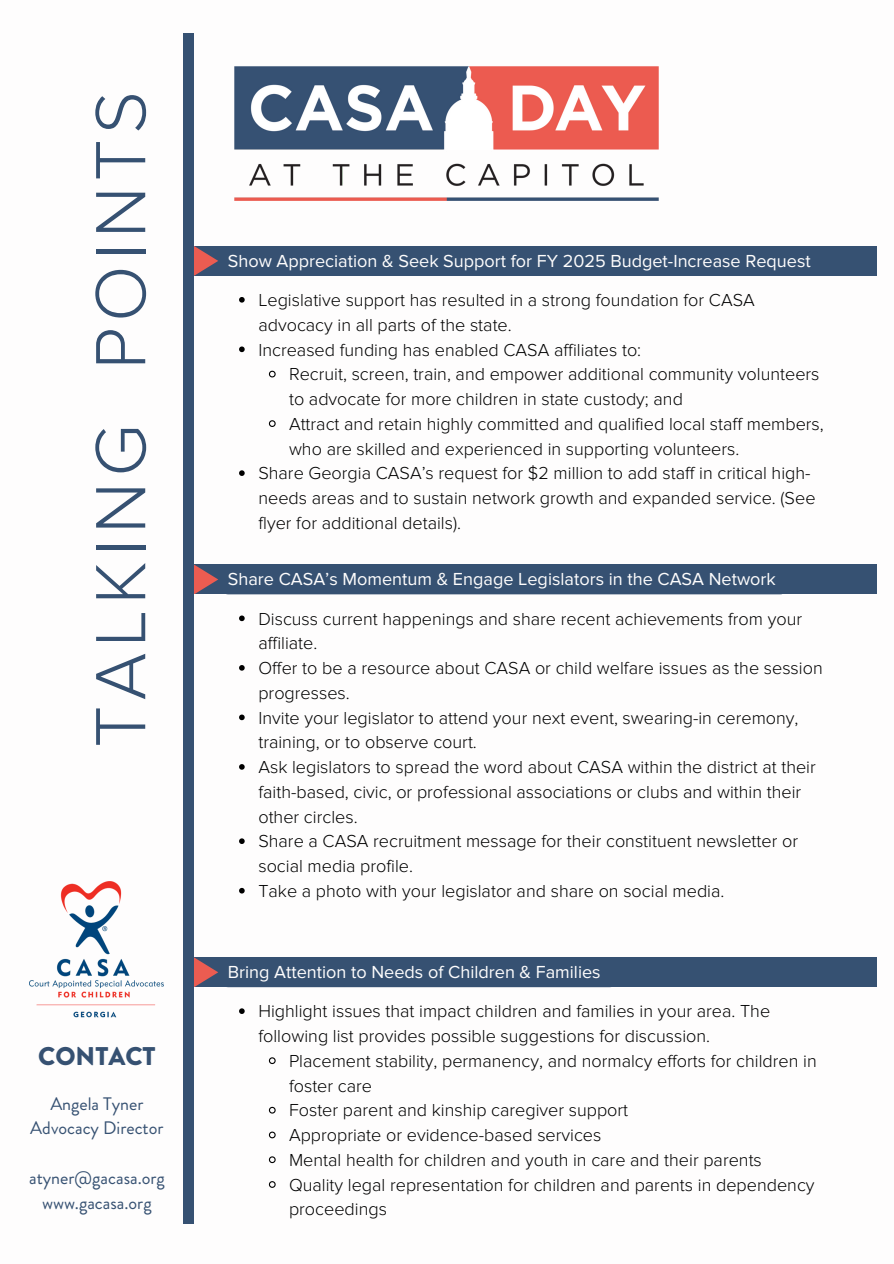
<style>
.page{position:relative;width:894px;height:1264px;background:#fff}
.page>*{position:absolute;margin:0;border:0;box-sizing:border-box;transform-origin:0 0}
.t1{font:300 73.5px "Proxima Nova";letter-spacing:.075em;color:#365172}
.t2{font:900 25.5px "Brandon Grotesque";color:#365172}
.t3{font:300 18px/24.8px "Proxima Nova";color:#000}
.t4{font:18px "Proxima Nova";color:#fefdfd}
.t5{font:18px "Brandon Grotesque";color:#365172}
</style>
<div class="page">
<div style="left:183px;top:33px;width:11px;height:1190px;background:#365172"></div>
<img style="left:234px;top:66px;width:424px;height:134px">
<div style="left:193px;top:246px;width:683px;height:30px;background:#365172"></div>
<div style="left:193px;top:564px;width:683px;height:30px;background:#365172"></div>
<div style="left:193px;top:957px;width:683px;height:30px;background:#365172"></div>
<svg style="left:194px;top:564px;width:24px;height:30px"></svg>
<svg style="left:194px;top:957px;width:24px;height:30px"></svg>
<svg style="left:194px;top:246px;width:24px;height:30px"></svg>
<img style="left:30px;top:881px;width:134px;height:137px">
<svg style="left:239px;top:297px;width:5px;height:5px"></svg>
<svg style="left:239px;top:346px;width:5px;height:6px"></svg>
<svg style="left:268px;top:370px;width:8px;height:8px"></svg>
<svg style="left:268px;top:420px;width:8px;height:7px"></svg>
<svg style="left:239px;top:470px;width:5px;height:6px"></svg>
<svg style="left:239px;top:615px;width:5px;height:6px"></svg>
<svg style="left:239px;top:665px;width:5px;height:5px"></svg>
<svg style="left:239px;top:714px;width:5px;height:6px"></svg>
<svg style="left:239px;top:764px;width:5px;height:5px"></svg>
<svg style="left:239px;top:838px;width:5px;height:6px"></svg>
<svg style="left:239px;top:887px;width:5px;height:6px"></svg>
<svg style="left:239px;top:1008px;width:5px;height:5px"></svg>
<svg style="left:268px;top:1057px;width:8px;height:7px"></svg>
<svg style="left:268px;top:1106px;width:8px;height:8px"></svg>
<svg style="left:268px;top:1131px;width:8px;height:8px"></svg>
<svg style="left:268px;top:1156px;width:8px;height:7px"></svg>
<svg style="left:268px;top:1181px;width:8px;height:7px"></svg>
<p class="t1" style="left:77px;top:747px;width:657px;rotate:-90deg">TALKING POINTS</p>
<p class="t2" style="left:38px;top:1037px;width:119px">CONTACT</p>
<p class="t5" style="left:50px;top:1090px;width:95px">Angela Tyner</p>
<p class="t5" style="left:30px;top:1115px;width:135px">Advocacy Director</p>
<p class="t5" style="left:29px;top:1164px;width:137px">atyner@gacasa.org</p>
<p class="t5" style="left:42px;top:1189px;width:111px">www.gacasa.org</p>
<p class="t4" style="left:228px;top:250px;width:584px">Show Appreciation &amp; Seek Support for FY 2025 Budget-Increase Request</p>
<p class="t3" style="left:258px;top:288px;width:498px">Legislative support has resulted in a strong foundation for CASA advocacy in all parts of the state.</p>
<p class="t3" style="left:258px;top:337px;width:384px">Increased funding has enabled CASA affiliates to:</p>
<p class="t3" style="left:289px;top:362px;width:532px">Recruit, screen, train, and empower additional community volunteers to advocate for more children in state custody; and</p>
<p class="t3" style="left:289px;top:412px;width:536px">Attract and retain highly committed and qualified local staff members, who are skilled and experienced in supporting volunteers.</p>
<p class="t3" style="left:258px;top:461px;width:558px">Share Georgia CASA’s request for $2 million to add staff in critical high&shy;needs areas and to sustain network growth and expanded service. (See flyer for additional details).</p>
<p class="t4" style="left:228px;top:568px;width:549px">Share CASA’s Momentum &amp; Engage Legislators in the CASA Network</p>
<p class="t3" style="left:258px;top:606px;width:545px">Discuss current happenings and share recent achievements from your affiliate.</p>
<p class="t3" style="left:258px;top:656px;width:565px">Offer to be a resource about CASA or child welfare issues as the session progresses.</p>
<p class="t3" style="left:258px;top:705px;width:541px">Invite your legislator to attend your next event, swearing-in ceremony, training, or to observe court.</p>
<p class="t3" style="left:258px;top:755px;width:559px">Ask legislators to spread the word about CASA within the district at their faith-based, civic, or professional associations or clubs and within their other circles.</p>
<p class="t3" style="left:258px;top:829px;width:541px">Share a CASA recruitment message for their constituent newsletter or social media profile.</p>
<p class="t3" style="left:258px;top:878px;width:467px">Take a photo with your legislator and share on social media.</p>
<p class="t4" style="left:228px;top:961px;width:374px">Bring Attention to Needs of Children &amp; Families</p>
<p class="t3" style="left:258px;top:999px;width:513px">Highlight issues that impact children and families in your area. The following list provides possible suggestions for discussion.</p>
<h2 class="t3" style="left:289px;top:1048px;width:529px">Placement stability, permanency, and normalcy efforts for children in foster care</h2>
<p class="t3" style="left:289px;top:1098px;width:340px">Foster parent and kinship caregiver support</p>
<p class="t3" style="left:289px;top:1123px;width:314px">Appropriate or evidence-based services</p>
<p class="t3" style="left:289px;top:1147px;width:474px">Mental health for children and youth in care and their parents</p>
<p class="t3" style="left:289px;top:1172px;width:527px">Quality legal representation for children and parents in dependency proceedings</p>
</div>
